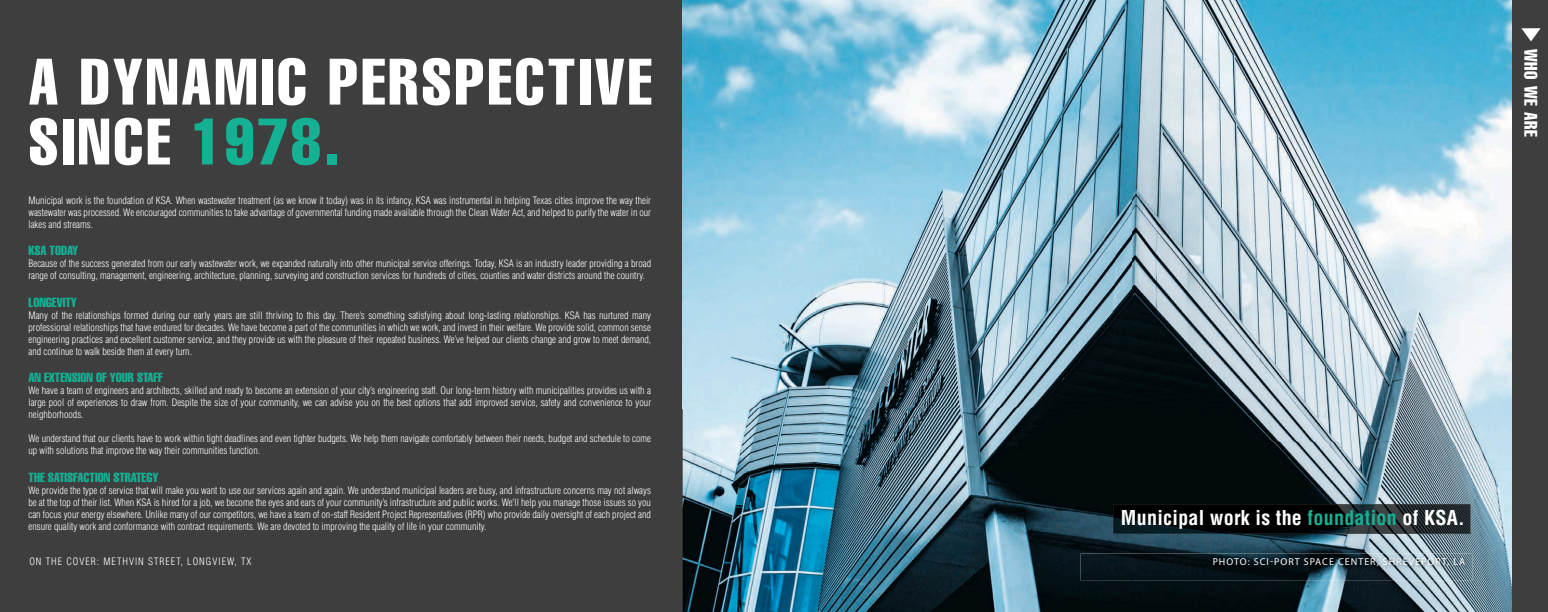
<style>
.page{position:relative;width:1548px;height:612px;background:#fff}
.page>*{position:absolute;margin:0;border:0;box-sizing:border-box;transform-origin:0 0}
.t1{font:64.4px/59.9px "Helvetica LT Std Comp";letter-spacing:.05em;color:#fff}
.t2{font:700 condensed 20px "Helvetica LT Std";letter-spacing:.015em;color:#fff}
.t3{font:18px "Helvetica LT Std Comp";letter-spacing:.05em;color:#fff}
.t4{font:13px "Helvetica LT Std Comp";color:#14b194}
.t5{font:300 condensed 10px/12px "Helvetica LT Std";color:#fff;text-align:justify}
.t6{font:700 condensed 10px "Helvetica Neue";letter-spacing:.1em;color:#fff}
.t7{font:300 condensed 10px "Helvetica LT Std";letter-spacing:.1em;color:#fff}
.s1{color:#14b194}
.s2{color:#17b093}
</style>
<div class="page">
<div style="left:0;top:1px;width:683px;height:611px;background:#3e3e3f"></div>
<img style="left:683px;top:0;width:830px;height:612px">
<div style="left:1513px;top:0;width:35px;height:612px;background:#3e3e3f"></div>
<svg style="left:1521px;top:28px;width:20px;height:13px"></svg>
<img style="left:1113px;top:504px;width:358px;height:30px">
<img style="left:1081px;top:554px;width:391px;height:26px">
<h1 class="t1" style="left:29px;top:51px;width:625px">A DYNAMIC PERSPECTIVE<br>SINCE <span class="s1">1978.</span></h1>
<h3 class="t3" style="left:1542px;top:49px;width:90px;rotate:90deg">WHO WE ARE</h3>
<p class="t5" style="left:29px;top:194px;width:624px">Municipal work is the foundation of KSA. When wastewater treatment (as we know it today) was in its infancy, KSA was instrumental in helping Texas cities improve the way their wastewater was processed. We encouraged communities to take advantage of governmental funding made available through the Clean Water Act, and helped to purify the water in our lakes and streams.</p>
<h3 class="t4" style="left:29px;top:242px;width:51px">KSA TODAY</h3>
<p class="t5" style="left:29px;top:258px;width:624px">Because of the success generated from our early wastewater work, we expanded naturally into other municipal service offerings. Today, KSA is an industry leader providing a broad range of consulting, management, engineering, architecture, planning, surveying and construction services for hundreds of cities, counties and water districts around the country.</p>
<h3 class="t4" style="left:29px;top:294px;width:50px">LONGEVITY</h3>
<p class="t5" style="left:29px;top:309px;width:624px">Many of the relationships formed during our early years are still thriving to this day. There’s something satisfying about long-lasting relationships. KSA has nurtured many professional relationships that have endured for decades. We have become a part of the communities in which we work, and invest in their welfare. We provide solid, common sense engineering practices and excellent customer service, and they provide us with the pleasure of their repeated business. We’ve helped our clients change and grow to meet demand, and continue to walk beside them at every turn.</p>
<h3 class="t4" style="left:29px;top:370px;width:136px">AN EXTENSION OF YOUR STAFF</h3>
<p class="t5" style="left:29px;top:385px;width:624px">We have a team of engineers and architects, skilled and ready to become an extension of your city’s engineering staff. Our long-term history with municipalities provides us with a large pool of experiences to draw from. Despite the size of your community, we can advise you on the best options that add improved service, safety and convenience to your neighborhoods.</p>
<p class="t5" style="left:29px;top:433px;width:624px">We understand that our clients have to work within tight deadlines and even tighter budgets. We help them navigate comfortably between their needs, budget and schedule to come up with solutions that improve the way their communities function.</p>
<h3 class="t4" style="left:29px;top:469px;width:131px">THE SATISFACTION STRATEGY</h3>
<p class="t5" style="left:29px;top:484px;width:624px">We provide the type of service that will make you want to use our services again and again. We understand municipal leaders are busy, and infrastructure concerns may not always be at the top of their list. When KSA is hired for a job, we become the eyes and ears of your community’s infrastructure and public works. We'll help you manage those issues so you can focus your energy elsewhere. Unlike many of our competitors, we have a team of on-staff Resident Project Representatives (RPR) who provide daily oversight of each project and ensure quality work and conformance with contract requirements. We are devoted to improving the quality of life in your community.</p>
<p class="t7" style="left:29px;top:555px;width:224px">ON THE COVER: METHVIN STREET, LONGVIEW, TX</p>
<h2 class="t2" style="left:1121px;top:506px;width:345px">Municipal work is the <span class="s2">foundation</span> of KSA.</h2>
<p class="t6" style="left:1213px;top:555px;width:254px">PHOTO: SCI-PORT SPACE CENTER, SHREVEPORT, LA</p>
</div>
